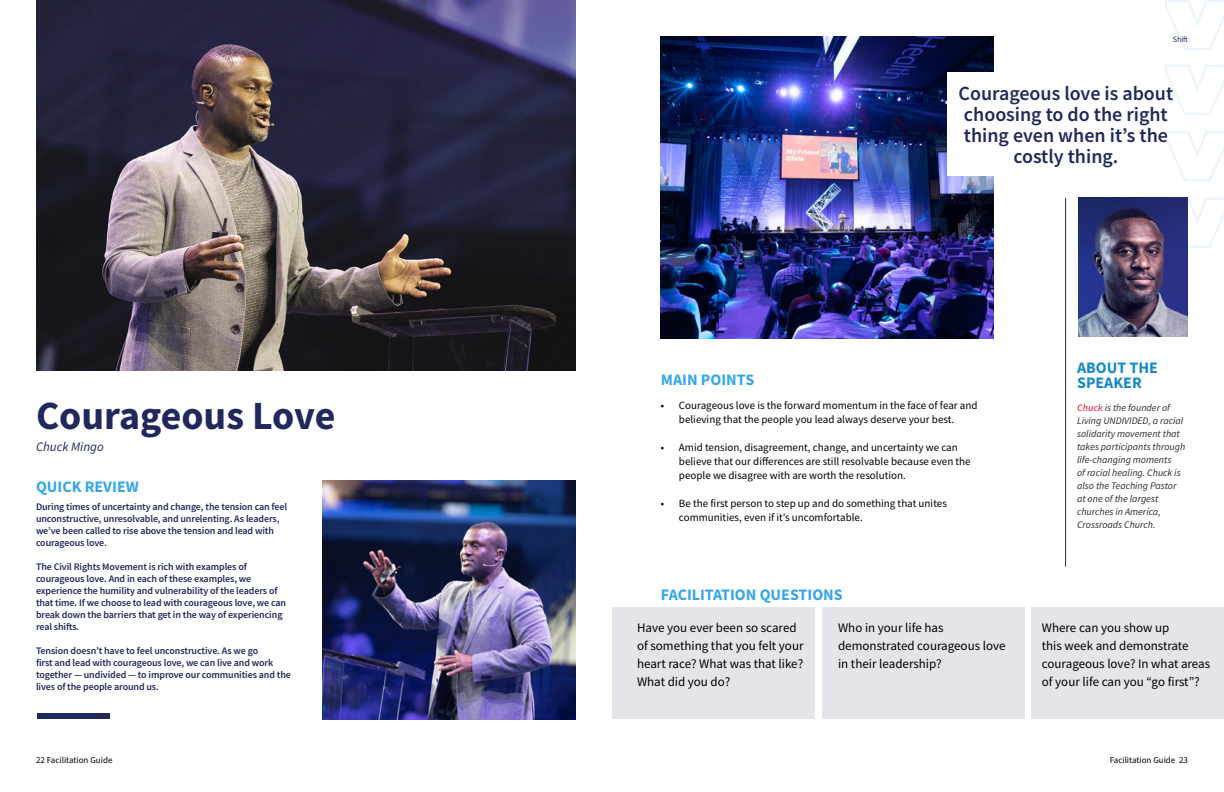
<style>
.page{position:relative;width:1224px;height:792px;background:#fff}
.page>*{position:absolute;margin:0;border:0;box-sizing:border-box;transform-origin:0 0}
.t1{font:700 40px "Source Sans Pro";color:#21295c}
.t2{font:600 20px/21px "Source Sans Pro";color:#21295c;text-align:center}
.t3{font:700 16px "Source Sans Pro";color:#36a7e9}
.t4{font:700 16px/15px "Source Sans Pro";color:#1689c9}
.t5{font:13px/18px "Source Sans Pro";color:#000}
.t6{font:italic 13px "Source Sans Pro";color:#21295c}
.t7{font:11px/14px "Source Sans Pro";color:#000}
.t8{font:600 10px/12px "Source Sans Pro";letter-spacing:-.01em;color:#21295c}
.t9{font:italic 10px/13px "Source Sans Pro";color:#2c2c2c}
.t10{font:9px "Source Sans Pro";color:#000}
.t11{font:8px "Source Sans Pro";color:#21295c}
.s1{font-weight:600;color:#ed4257}
</style>
<div class="page">
<div style="left:612px;top:608px;width:203px;height:111px;background:#e4e5eb"></div>
<div style="left:822px;top:608px;width:202px;height:111px;background:#e4e5eb"></div>
<div style="left:1031px;top:608px;width:193px;height:111px;background:#e4e5eb"></div>
<svg style="left:1164px;top:197px;width:60px;height:51px"></svg>
<svg style="left:1165px;top:131px;width:59px;height:50px"></svg>
<svg style="left:1165px;top:65px;width:59px;height:50px"></svg>
<svg style="left:1165px;top:0;width:59px;height:50px"></svg>
<hr style="left:1065px;top:198px;width:1px;height:369px;background:#21295c">
<div style="left:37px;top:713px;width:72px;height:6px;background:#21295c"></div>
<img style="left:661px;top:36px;width:333px;height:302px">
<div style="left:948px;top:72px;width:204px;height:104px;background:#fff"></div>
<img style="left:323px;top:480px;width:253px;height:239px">
<img style="left:1078px;top:198px;width:110px;height:139px">
<img style="left:36px;top:0;width:540px;height:370px">
<p class="t11" style="left:1173px;top:34px;width:17px">Shift</p>
<h1 class="t1" style="left:36px;top:389px;width:301px">Courageous Love</h1>
<h3 class="t6" style="left:36px;top:438px;width:69px">Chuck Mingo</h3>
<h3 class="t3" style="left:36px;top:476px;width:104px">QUICK REVIEW</h3>
<p class="t8" style="left:36px;top:501px;width:253px">During times of uncertainty and change, the tension can feel unconstructive, unresolvable, and unrelenting. As leaders, we’ve been called to rise above the tension and lead with courageous love.</p>
<p class="t8" style="left:36px;top:561px;width:252px">The Civil Rights Movement is rich with examples of courageous love. And in each of these examples, we experience the humility and vulnerability of the leaders of that time. If we choose to lead with courageous love, we can break down the barriers that get in the way of experiencing real shifts.</p>
<p class="t8" style="left:36px;top:645px;width:256px">Tension doesn’t have to feel unconstructive. As we go<br>first and lead with courageous love, we can live and work together — undivided — to improve our communities and the lives of the people around us.</p>
<h2 class="t2" style="left:959px;top:83px;width:216px">Courageous love is about choosing to do the right thing even when it’s the costly thing.</h2>
<h3 class="t3" style="left:661px;top:369px;width:95px">MAIN POINTS</h3>
<p class="t7" style="left:661px;top:398px;width:318px;text-align:center">• Courageous love is the forward momentum in the face of fear and believing that the people you lead always deserve your best.</p>
<p class="t7" style="left:679px;top:440px;width:293px;text-indent:-18px">• Amid tension, disagreement, change, and uncertainty we can believe that our differences are still resolvable because even the people we disagree with are worth the resolution.</p>
<p class="t7" style="left:679px;top:496px;width:270px;text-indent:-18px">• Be the first person to step up and do something that unites communities, even if it’s uncomfortable.</p>
<h3 class="t3" style="left:661px;top:584px;width:183px">FACILITATION QUESTIONS</h3>
<h3 class="t5" style="left:637px;top:618px;width:168px">Have you ever been so scared of something that you felt your heart race? What was that like?<br>What did you do?</h3>
<h3 class="t5" style="left:838px;top:618px;width:169px">Who in your life has demonstrated courageous love in their leadership?</h3>
<h3 class="t4" style="left:1077px;top:360px;width:82px">ABOUT THE<br>SPEAKER</h3>
<p class="t9" style="left:1077px;top:401px;width:110px"><span class="s1">Chuck</span> is the founder of<br>Living UNDIVIDED, a racial solidarity movement that takes participants through life-changing moments<br>of racial healing. Chuck is also the Teaching Pastor at one of the largest churches in America,<br>Crossroads Church.</p>
<h3 class="t5" style="left:1042px;top:618px;width:170px">Where can you show up<br>this week and demonstrate courageous love? In what areas of your life can you “go first”?</h3>
<p class="t10" style="left:36px;top:754px;width:78px">22 Facilitation Guide</p>
<p class="t10" style="left:1110px;top:754px;width:80px">Facilitation Guide 23</p>
</div>
